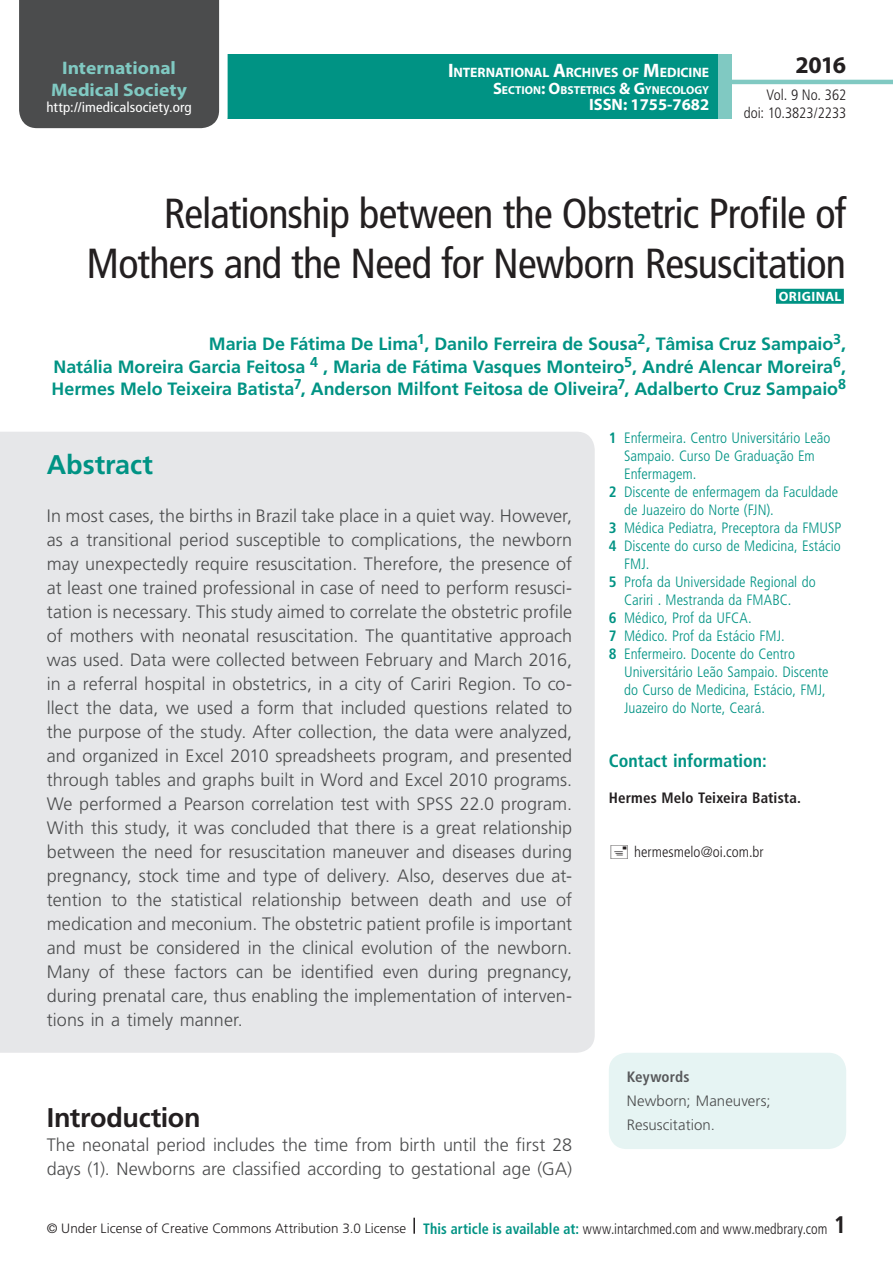
<style>
.page{position:relative;width:893px;height:1263px;background:#fff}
.page>*{position:absolute;margin:0;border:0;box-sizing:border-box;transform-origin:0 0}
.t1{font:condensed 42px/50.4px "Frutiger LT Std";letter-spacing:-.02em;color:#231f20;text-align:right}
.t2{font:700 27px "Frutiger LT Std";letter-spacing:-.015em;color:#231f20}
.t3{font:700 27px "Frutiger LT Std";letter-spacing:-.005em;color:#009384}
.t4{font:700 24px "Myriad Pro";color:#231f20}
.t5{font:700 condensed 24px "Frutiger LT Std";color:#231f20}
.t6{font:700 18.15px/21.8px "Myriad Pro";color:#80c9c2;text-align:center;scale:1.07 1}
.t7{font:300 18px/24px "Frutiger LT Std";color:#4b4c4d;text-align:justify}
.t8{font:700 condensed 18px "Frutiger LT Std";color:#009384}
.t9{font:700 17.85px/22.5px "Frutiger LT Std";letter-spacing:-.005em;color:#009384;text-align:justify}
.t10{font:700 16.5px "Myriad Pro";color:#fff}
.t11{font:300 condensed 15px "Frutiger LT Std";color:#009384}
.t12{font:300 condensed 15px/18px "Frutiger LT Std";color:#231f20;text-align:right}
.t13{font:300 15px "Frutiger LT Std";letter-spacing:.005em;color:#4b4c4d}
.t14{font:700 condensed 15px "Frutiger LT Std";letter-spacing:.01em;color:#231f20}
.t15{font:700 condensed 15px "Frutiger LT Std";letter-spacing:.005em;color:#57585a}
.t16{font:condensed 13.95px "Frutiger LT Std";letter-spacing:.005em;color:#fff;scale:1.07 1}
.t17{font:700 13.65px "Myriad Pro";letter-spacing:-.005em;color:#fff}
.t18{font:300 13.5px "Frutiger LT Std";letter-spacing:.005em;color:#231f20}
.t19{font:700 13.5px "Myriad Pro";letter-spacing:.03em;color:#fff}
.t20{font:700 11.55px "Myriad Pro";color:#fff}
.s1{font-size:19.5px}
.s2{font-size:16.5px}
.s3{font-weight:700}
.s4{font-weight:700;font-stretch:condensed;font-size:15px;color:#009384}
.s5{font-stretch:condensed;font-size:15px}
</style>
<div class="page">
<div style="left:23px;top:54px;width:762px;height:65px;background:#009384"></div>
<div style="left:19px;top:0;width:209px;height:129px;background:#4b4c4d"></div>
<div style="left:732px;top:36px;width:161px;height:94px;background:#fff"></div>
<hr style="left:730px;top:80px;width:163px;height:4px;background:#80c9c2">
<div style="left:718px;top:54px;width:14px;height:65px;background:#80c9c2"></div>
<svg style="left:413px;top:1218px;width:2px;height:16px"></svg>
<div style="left:0;top:432px;width:595px;height:621px;background:#e6e7e9"></div>
<div style="left:776px;top:289px;width:68px;height:15px;background:#009384"></div>
<div style="left:609px;top:1053px;width:237px;height:96px;background:#e6f4f3;border-radius:18px"></div>
<p class="t6" style="left:51px;top:56px;width:129px">International<br>Medical Society</p>
<p class="t16" style="left:46px;top:99px;width:137px">http://imedicalsociety.org</p>
<p class="t17" style="left:448px;top:64px;width:263px"><span class="s1">I</span>NTERNATIONAL <span class="s1">A</span>RCHIVES OF <span class="s1">M</span>EDICINE</p>
<p class="t20" style="left:493px;top:82px;width:218px"><span class="s2">S</span>ECTION<span class="s2">: O</span>BSTETRICS <span class="s2">&amp; G</span>YNECOLOGY</p>
<p class="t10" style="left:589px;top:94px;width:122px">ISSN: 1755-7682</p>
<h3 class="t4" style="left:795px;top:49px;width:52px">2016</h3>
<p class="t12" style="left:744px;top:86px;width:104px">Vol. 9 No. 362 doi: 10.3823/2233</p>
<h1 class="t1" style="left:86px;top:188px;width:761px">Relationship between the Obstetric Profile of<br>Mothers and the Need for Newborn Resuscitation</h1>
<p class="t19" style="left:779px;top:287px;width:64px">ORIGINAL</p>
<p class="t9" style="left:52px;top:333px;width:796px;text-indent:157px">Maria De Fátima De Lima<sup>1</sup>, Danilo Ferreira de Sousa<sup>2</sup>, Tâmisa Cruz Sampaio<sup>3</sup>, Natália Moreira Garcia Feitosa <sup>4</sup> , Maria de Fátima Vasques Monteiro<sup>5</sup>, André Alencar Moreira<sup>6</sup>, Hermes Melo Teixeira Batista<sup>7</sup>, Anderson Milfont Feitosa de Oliveira<sup>7</sup>, Adalberto Cruz Sampaio<sup>8</sup></p>
<p class="t11" style="left:609px;top:429px;width:223px"><span class="s3">1</span> Enfermeira. Centro Universitário Leão</p>
<p class="t11" style="left:624px;top:447px;width:192px">Sampaio. Curso De Graduação Em</p>
<p class="t11" style="left:624px;top:465px;width:74px">Enfermagem.</p>
<p class="t11" style="left:609px;top:483px;width:231px"><span class="s3">2</span> Discente de enfermagem da Faculdade</p>
<p class="t11" style="left:624px;top:501px;width:151px">de Juazeiro do Norte (FJN).</p>
<p class="t11" style="left:609px;top:519px;width:234px"><span class="s3">3</span> Médica Pediatra, Preceptora da FMUSP</p>
<p class="t11" style="left:609px;top:537px;width:233px"><span class="s3">4</span> Discente do curso de Medicina, Estácio</p>
<p class="t11" style="left:624px;top:555px;width:27px">FMJ.</p>
<p class="t11" style="left:609px;top:573px;width:208px"><span class="s3">5</span> Profa da Universidade Regional do</p>
<p class="t11" style="left:624px;top:591px;width:169px">Cariri . Mestranda da FMABC.</p>
<p class="t11" style="left:609px;top:609px;width:145px"><span class="s3">6</span> Médico, Prof da UFCA.</p>
<p class="t11" style="left:609px;top:627px;width:177px"><span class="s3">7</span> Médico. Prof da Estácio FMJ.</p>
<p class="t11" style="left:609px;top:645px;width:188px"><span class="s3">8</span> Enfermeiro. Docente do Centro</p>
<p class="t11" style="left:624px;top:663px;width:206px">Universitário Leão Sampaio. Discente</p>
<p class="t11" style="left:624px;top:681px;width:203px">do Curso de Medicina, Estácio, FMJ,</p>
<p class="t11" style="left:624px;top:699px;width:142px">Juazeiro do Norte, Ceará.</p>
<p class="t8" style="left:609px;top:750px;width:159px">Contact information:</p>
<p class="t14" style="left:609px;top:789px;width:194px">Hermes Melo Teixeira Batista.</p>
<h2 class="t3" style="left:47px;top:449px;width:108px">Abstract</h2>
<p class="t7" style="left:47px;top:504px;width:527px">In most cases, the births in Brazil take place in a quiet way. However, as a transitional period susceptible to complications, the newborn may unexpectedly require resuscitation. Therefore, the presence of at least one trained professional in case of need to perform resusci&shy;tation is necessary. This study aimed to correlate the obstetric profile of mothers with neonatal resuscitation. The quantitative approach was used. Data were collected between February and March 2016, in a referral hospital in obstetrics, in a city of Cariri Region. To co&shy;llect the data, we used a form that included questions related to the purpose of the study. After collection, the data were analyzed, and organized in Excel 2010 spreadsheets program, and presented through tables and graphs built in Word and Excel 2010 programs.<br>We performed a Pearson correlation test with SPSS 22.0 program.<br>With this study, it was concluded that there is a great relationship between the need for resuscitation maneuver and diseases during pregnancy, stock time and type of delivery. Also, deserves due at&shy;tention to the statistical relationship between death and use of medication and meconium. The obstetric patient profile is important and must be considered in the clinical evolution of the newborn.<br>Many of these factors can be identified even during pregnancy, during prenatal care, thus enabling the implementation of interven&shy;tions in a timely manner.</p>
<p class="t12" style="left:634px;top:843px;width:131px">hermesmelo@oi.com.br</p>
<h2 class="t2" style="left:47px;top:1102px;width:155px">Introduction</h2>
<p class="t7" style="left:47px;top:1133px;width:527px">The neonatal period includes the time from birth until the first 28 days (1). Newborns are classified according to gestational age (GA)</p>
<p class="t15" style="left:627px;top:1068px;width:64px">Keywords</p>
<p class="t13" style="left:627px;top:1092px;width:145px">Newborn; Maneuvers;</p>
<p class="t13" style="left:627px;top:1116px;width:90px">Resuscitation.</p>
<p class="t18" style="left:47px;top:1220px;width:782px">© Under License of Creative Commons Attribution 3.0 License <span class="s4">This article is available at:</span> <span class="s5">www.intarchmed.com and www.medbrary.com</span></p>
<h3 class="t5" style="left:834px;top:1210px;width:14px">1</h3>
</div>
